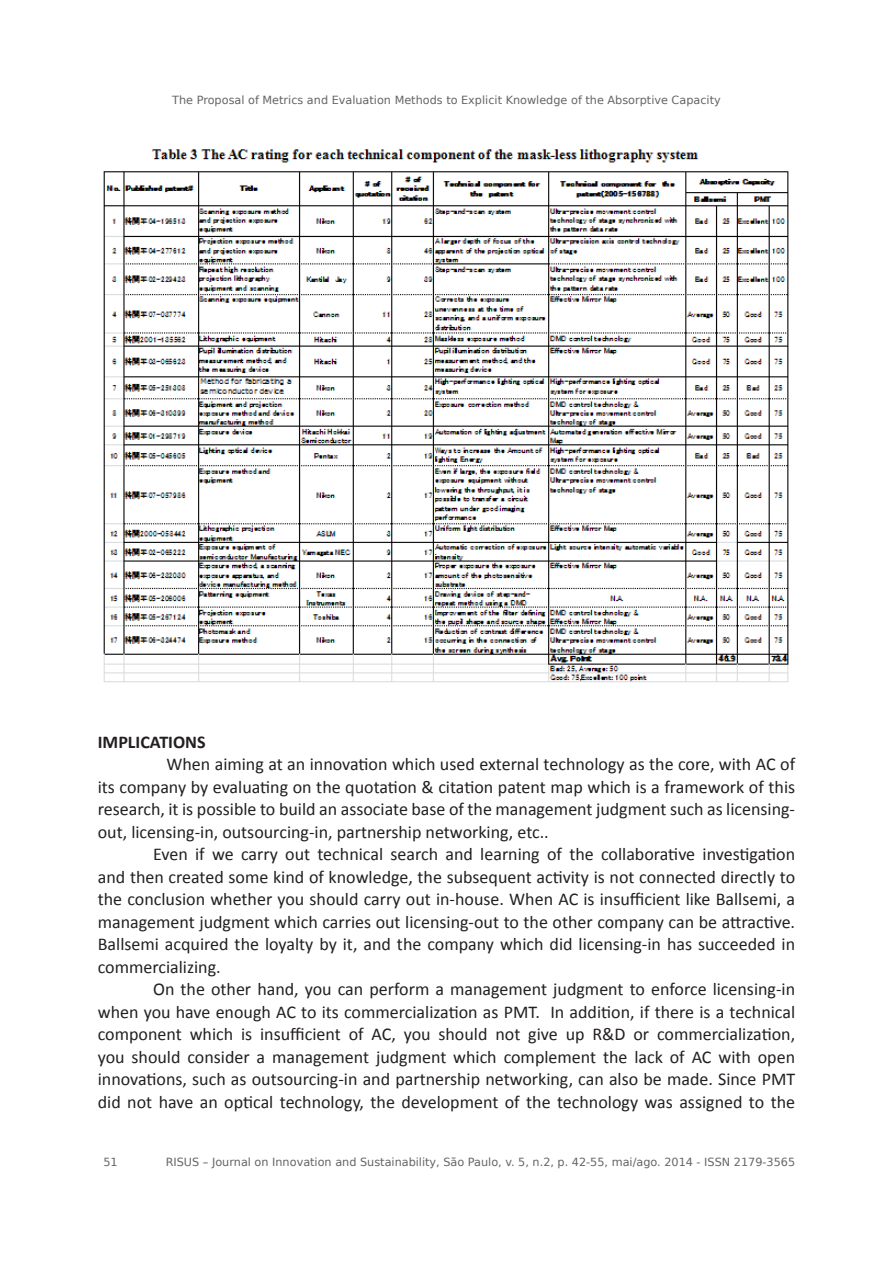
<style>
.page{position:relative;width:893px;height:1263px;background:#fff}
.page>*{position:absolute;margin:0;border:0;box-sizing:border-box;transform-origin:0 0}
.Corpo_texto{font:18px/22.5px "Calibri";color:#231f20;text-align:justify}
.Corpo_texto-2{font:700 18px "Calibri";color:#231f20}
.t1{font:11.25px "DejaVu Sans";color:#656568}
</style>
<div class="page">
<img style="left:103px;top:149px;width:686px;height:533px">
<p class="t1" style="left:172px;top:91px;width:550px">The Proposal of Metrics and Evaluation Methods to Explicit Knowledge of the Absorptive Capacity</p>
<p class="Corpo_texto-2" style="left:98px;top:730px;width:109px">IMPLICATIONS</p>
<p class="Corpo_texto" style="left:98px;top:753px;width:699px;text-indent:69px">When aiming at an innovation which used external technology as the core, with AC of its company by evaluating on the quotation &amp; citation patent map which is a framework of this research, it is possible to build an associate base of the management judgment such as licensing&shy;out, licensing-in, outsourcing-in, partnership networking, etc..</p>
<p class="Corpo_texto" style="left:98px;top:843px;width:699px;text-indent:55px">Even if we carry out technical search and learning of the collaborative investigation and then created some kind of knowledge, the subsequent activity is not connected directly to the conclusion whether you should carry out in-house. When AC is insufficient like Ballsemi, a management judgment which carries out licensing-out to the other company can be attractive.<br>Ballsemi acquired the loyalty by it, and the company which did licensing-in has succeeded in commercializing.</p>
<p class="Corpo_texto" style="left:98px;top:978px;width:699px;text-indent:55px">On the other hand, you can perform a management judgment to enforce licensing-in when you have enough AC to its commercialization as PMT. In addition, if there is a technical component which is insufficient of AC, you should not give up R&amp;D or commercialization, you should consider a management judgment which complement the lack of AC with open innovations, such as outsourcing-in and partnership networking, can also be made. Since PMT did not have an optical technology, the development of the technology was assigned to the</p>
<p class="t1" style="left:103px;top:1153px;width:16px">51</p>
<p class="t1" style="left:166px;top:1153px;width:631px">RISUS – Journal on Innovation and Sustainability, São Paulo, v. 5, n.2, p. 42-55, mai/ago. 2014 - ISSN 2179-3565</p>
</div>
